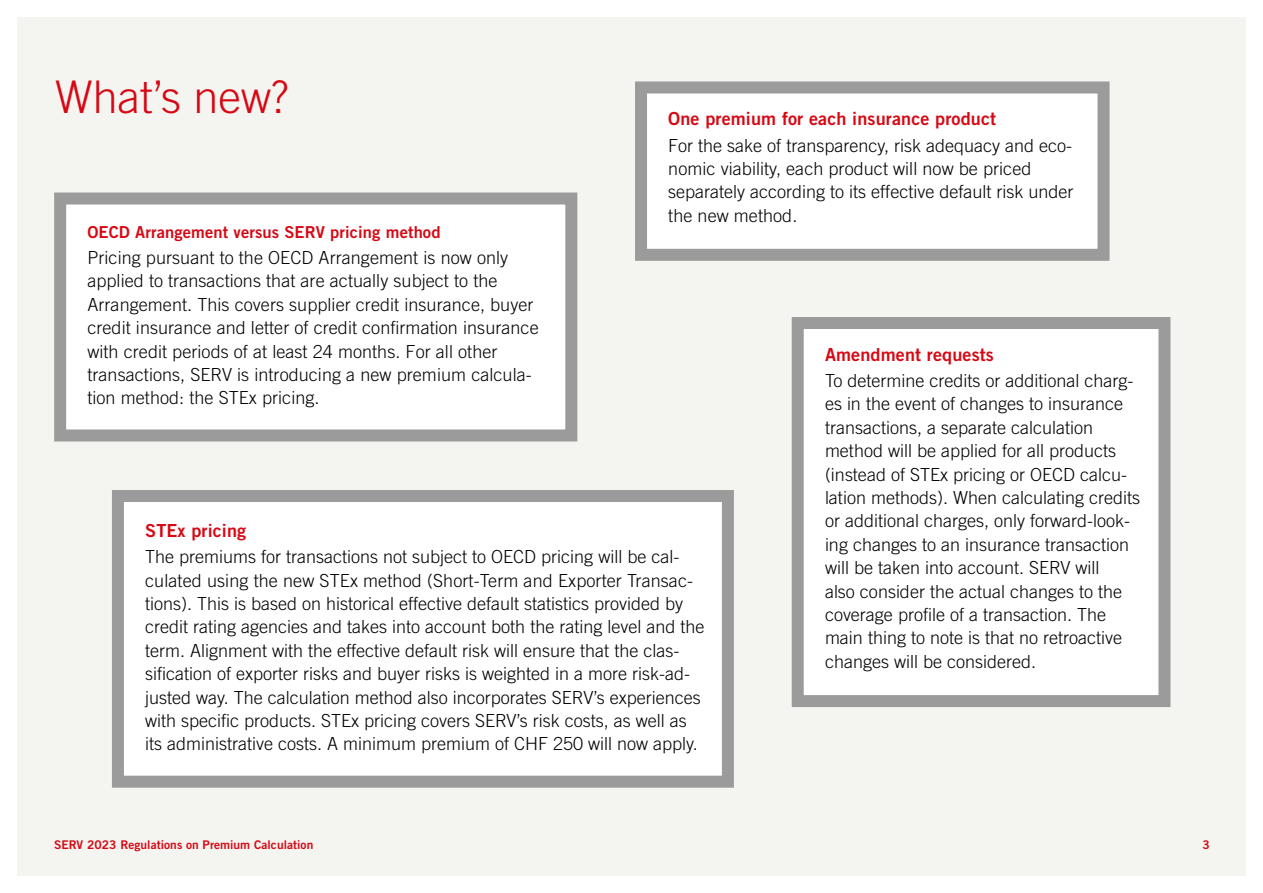
<style>
.page{position:relative;width:1263px;height:893px;background:#fff}
.page>*{position:absolute;margin:0;border:0;box-sizing:border-box;transform-origin:0 0}
.t1{font:300 45px "Trade Gothic LT Std";color:#d70814}
.t2{font:300 18px/23.4px "Trade Gothic LT Std";color:#000}
.t3{font:18px "Trade Gothic LT Std Bd 2";letter-spacing:.01em;color:#d70814}
.t4{font:16.5px "Trade Gothic LT Std Bd 2";letter-spacing:.01em;color:#d70814}
.t5{font:12px "Trade Gothic LT Std Bd 2";letter-spacing:.005em;color:#d70814}
</style>
<div class="page">
<div style="left:17px;top:17px;width:1229px;height:859px;background:#f4f4f0"></div>
<svg style="left:54px;top:192px;width:524px;height:250px"></svg>
<svg style="left:112px;top:490px;width:622px;height:298px"></svg>
<svg style="left:635px;top:81px;width:475px;height:180px"></svg>
<svg style="left:791px;top:317px;width:380px;height:390px"></svg>
<h1 class="t1" style="left:55px;top:70px;width:235px">What’s new?</h1>
<p class="t3" style="left:668px;top:107px;width:329px">One premium for each insurance product</p>
<p class="t2" style="left:668px;top:133px;width:407px">For the sake of transparency, risk adequacy and eco&shy;nomic viability, each product will now be priced separately according to its effective default risk under the new method.</p>
<p class="t4" style="left:87px;top:221px;width:355px">OECD Arrangement versus SERV pricing method</p>
<p class="t2" style="left:87px;top:246px;width:453px">Pricing pursuant to the OECD Arrangement is now only applied to transactions that are actually subject to the Arrangement. This covers supplier credit insurance, buyer credit insurance and letter of credit confirmation insurance with credit periods of at least 24 months. For all other transactions, SERV is introducing a new premium calcula&shy;tion method: the STEx pricing.</p>
<p class="t3" style="left:145px;top:519px;width:103px">STEx pricing</p>
<p class="t2" style="left:145px;top:545px;width:561px">The premiums for transactions not subject to OECD pricing will be cal&shy;culated using the new STEx method (Short-Term and Exporter Transac&shy;tions). This is based on historical effective default statistics provided by credit rating agencies and takes into account both the rating level and the term. Alignment with the effective default risk will ensure that the clas&shy;sification of exporter risks and buyer risks is weighted in a more risk-ad&shy;justed way. The calculation method also incorporates SERV’s experiences with specific products. STEx pricing covers SERV’s risk costs, as well as its administrative costs. A minimum premium of CHF 250 will now apply.</p>
<p class="t3" style="left:825px;top:343px;width:170px">Amendment requests</p>
<p class="t2" style="left:825px;top:369px;width:317px">To determine credits or additional charg&shy;es in the event of changes to insurance transactions, a separate calculation method will be applied for all products (instead of STEx pricing or OECD calcu&shy;lation methods). When calculating credits or additional charges, only forward-look&shy;ing changes to an insurance transaction will be taken into account. SERV will<br>also consider the actual changes to the coverage profile of a transaction. The main thing to note is that no retroactive changes will be considered.</p>
<p class="t5" style="left:54px;top:837px;width:261px">SERV 2023 Regulations on Premium Calculation</p>
<p class="t5" style="left:1202px;top:837px;width:9px">3</p>
</div>
